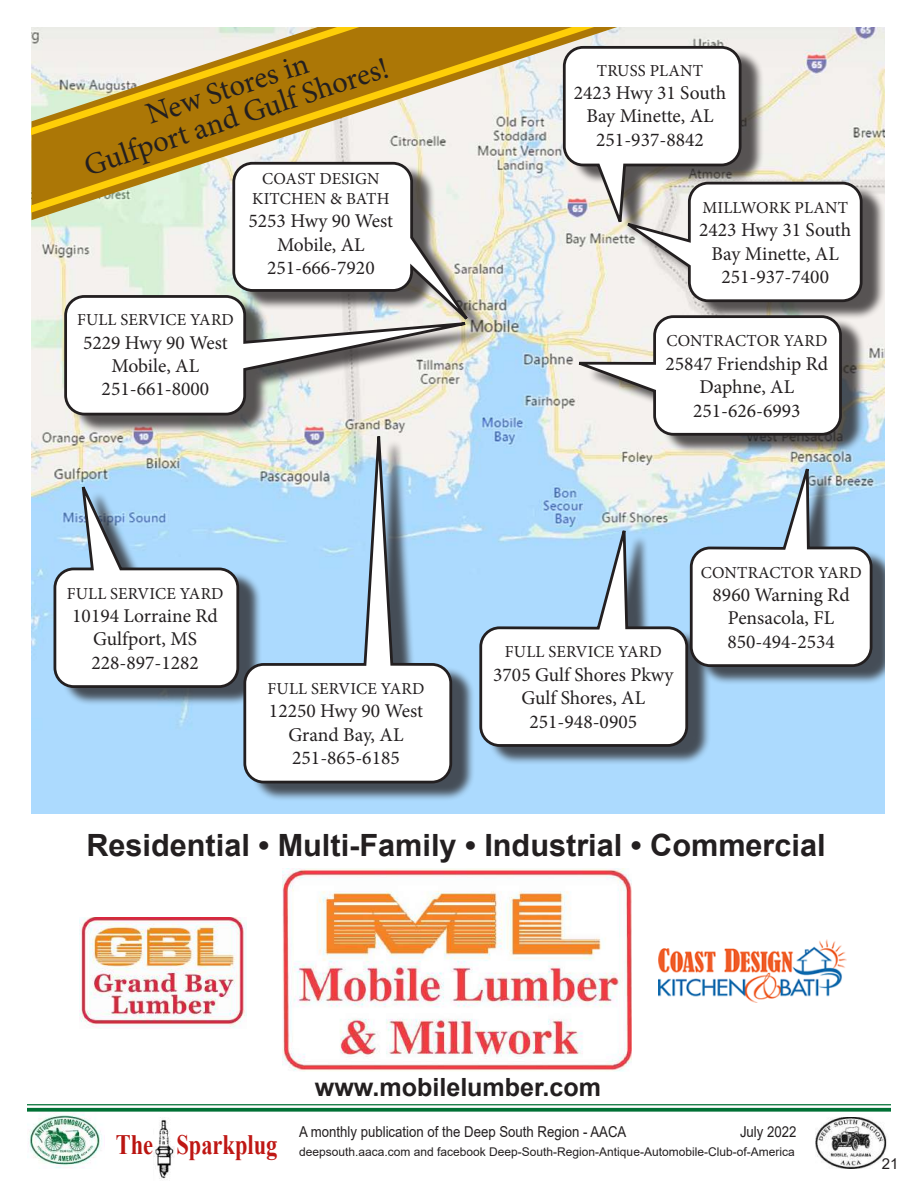
<style>
.page{position:relative;width:918px;height:1188px;background:#fff}
.page>*{position:absolute;margin:0;border:0;box-sizing:border-box;transform-origin:0 0}
.t1{font:700 30.6px "Arial";color:#231f20}
.t2{font:30.6px/29.2px "Minion Pro";color:#231f20;text-align:center}
.t3{font:700 28.05px "Times New Roman";color:#bf1714;scale:.8 1}
.t4{font:700 25.05px "Arial";color:#231f20}
.t5{font:19.5px/23.4px "Minion Pro";color:#231f20;text-align:center}
.t6{font:16.8px/20.1px "Minion Pro";letter-spacing:.01em;color:#231f20;text-align:center}
.t7{font:15px "Arial";color:#231f20;scale:.88 1}
.t8{font:15px "Arial";color:#231f20}
.t9{font:12px "Arial";color:#231f20}
.s1{color:#ba1511}
</style>
<div class="page">
<img style="left:27px;top:1112px;width:75px;height:56px">
<img style="left:153px;top:1117px;width:21px;height:62px">
<img style="left:815px;top:1117px;width:72px;height:52px">
<hr style="left:27px;top:1104px;width:864px;height:1px;background:#007135">
<svg style="left:27px;top:1108px;width:864px;height:4px;background:#177e47"></svg>
<img style="left:32px;top:27px;width:853px;height:787px">
<div style="left:61px;top:491px;width:201px;height:215px;background:#231f20;opacity:.75"></div>
<svg style="left:52px;top:470px;width:189px;height:219px"></svg>
<div style="left:251px;top:440px;width:224px;height:362px;background:#231f20;opacity:.75"></div>
<svg style="left:242px;top:434px;width:212px;height:351px"></svg>
<div style="left:487px;top:534px;width:224px;height:231px;background:#231f20;opacity:.75"></div>
<svg style="left:478px;top:511px;width:212px;height:237px"></svg>
<svg style="left:231px;top:237px;width:252px;height:57px"></svg>
<div style="left:72px;top:298px;width:416px;height:136px;background:#231f20;opacity:.75"></div>
<svg style="left:63px;top:294px;width:448px;height:123px"></svg>
<div style="left:636px;top:185px;width:249px;height:135px;background:#231f20;opacity:.75"></div>
<svg style="left:562px;top:45px;width:302px;height:259px"></svg>
<div style="left:587px;top:318px;width:278px;height:136px;background:#231f20;opacity:.75"></div>
<svg style="left:564px;top:314px;width:279px;height:123px"></svg>
<div style="left:698px;top:472px;width:187px;height:214px;background:#231f20;opacity:.75"></div>
<svg style="left:688px;top:450px;width:186px;height:218px"></svg>
<svg style="left:604px;top:27px;width:13px;height:193px"></svg>
<svg style="left:32px;top:27px;width:572px;height:210px"></svg>
<img style="left:283px;top:869px;width:348px;height:202px">
<img style="left:80px;top:918px;width:167px;height:110px">
<img style="left:659px;top:939px;width:188px;height:63px">
<h1 class="t2" style="left:71px;top:124px;width:320px;rotate:-18deg">New Stores in<br>Gulfport and Gulf Shores!</h1>
<p class="t6" style="left:252px;top:168px;width:139px">COAST DESIGN<br>KITCHEN &amp; BATH</p>
<p class="t5" style="left:249px;top:209px;width:146px">5253 Hwy 90 West<br>Mobile, AL<br>251-666-7920</p>
<p class="t6" style="left:77px;top:310px;width:158px">FULL SERVICE YARD</p>
<p class="t5" style="left:83px;top:331px;width:146px">5229 Hwy 90 West<br>Mobile, AL<br>251-661-8000</p>
<p class="t6" style="left:67px;top:583px;width:158px">FULL SERVICE YARD</p>
<p class="t5" style="left:72px;top:604px;width:147px">10194 Lorraine Rd<br>Gulfport, MS<br>228-897-1282</p>
<p class="t6" style="left:268px;top:679px;width:158px">FULL SERVICE YARD</p>
<p class="t5" style="left:269px;top:700px;width:156px">12250 Hwy 90 West<br>Grand Bay, AL<br>251-865-6185</p>
<p class="t6" style="left:597px;top:60px;width:108px">TRUSS PLANT</p>
<p class="t5" style="left:574px;top:81px;width:154px">2423 Hwy 31 South<br>Bay Minette, AL<br>251-937-8842</p>
<p class="t6" style="left:703px;top:197px;width:147px">MILLWORK PLANT</p>
<p class="t5" style="left:699px;top:218px;width:154px">2423 Hwy 31 South<br>Bay Minette, AL<br>251-937-7400</p>
<p class="t6" style="left:666px;top:331px;width:162px">CONTRACTOR YARD</p>
<p class="t5" style="left:666px;top:352px;width:164px">25847 Friendship Rd<br>Daphne, AL<br>251-626-6993</p>
<p class="t6" style="left:505px;top:642px;width:158px">FULL SERVICE YARD</p>
<p class="t5" style="left:493px;top:663px;width:182px">3705 Gulf Shores Pkwy<br>Gulf Shores, AL<br>251-948-0905</p>
<p class="t6" style="left:701px;top:562px;width:162px">CONTRACTOR YARD</p>
<p class="t5" style="left:713px;top:583px;width:139px">8960 Warning Rd<br>Pensacola, FL<br>850-494-2534</p>
<h1 class="t1" style="left:86px;top:824px;width:741px">Residential • Multi-Family • Industrial • Commercial</h1>
<h2 class="t3" style="left:116px;top:1124px;width:204px"><span class="s1">The</span> Sparkplug</h2>
<p class="t4" style="left:315px;top:1070px;width:288px">www.mobilelumber.com</p>
<p class="t7" style="left:299px;top:1122px;width:373px">A monthly publication of the Deep South Region - AACA</p>
<p class="t7" style="left:740px;top:1122px;width:66px">July 2022</p>
<p class="t9" style="left:299px;top:1144px;width:497px">deepsouth.aaca.com and facebook Deep-South-Region-Antique-Automobile-Club-of-America</p>
<p class="t8" style="left:882px;top:1153px;width:18px">21</p>
</div>
